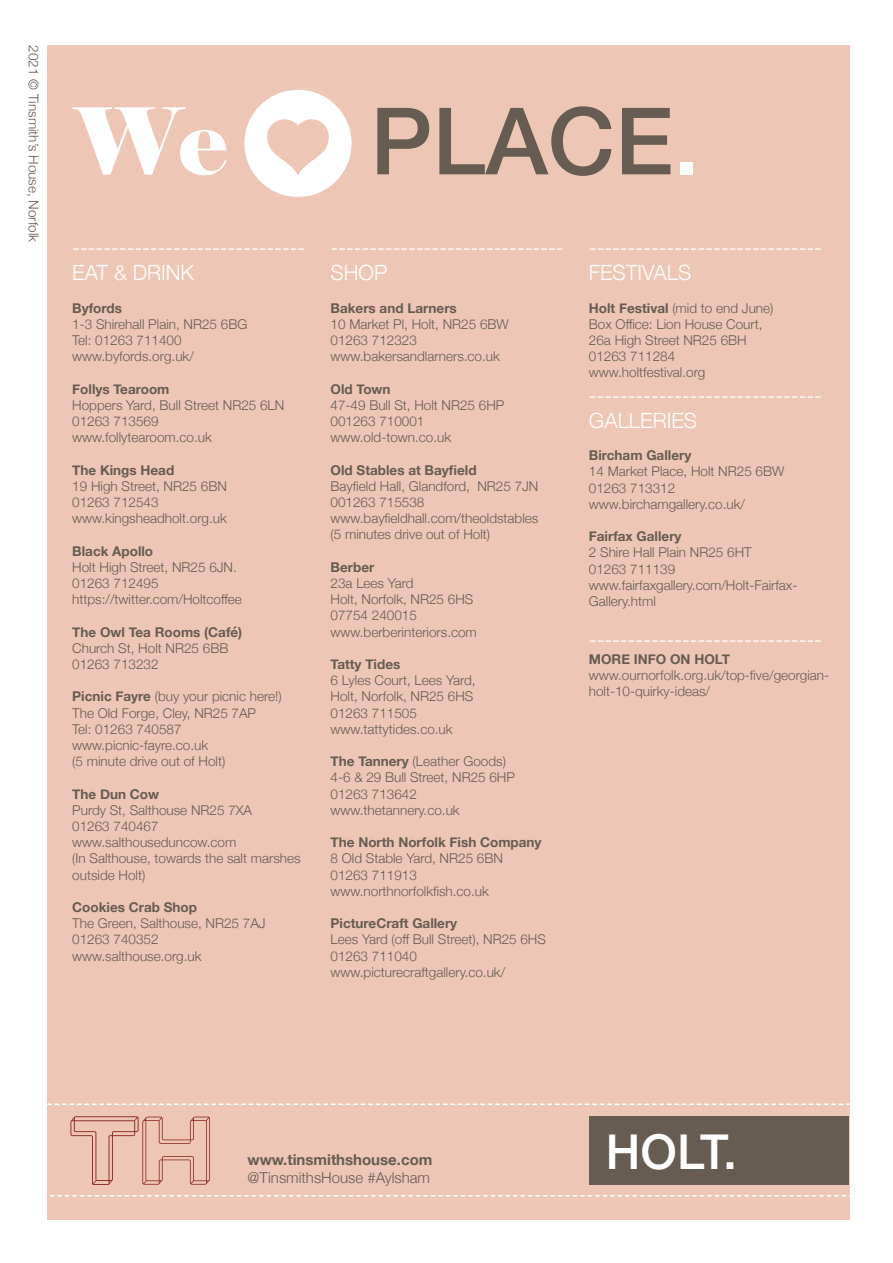
<style>
.page{position:relative;width:893px;height:1263px;background:#fff}
.page>*{position:absolute;margin:0;border:0;box-sizing:border-box;transform-origin:0 0}
.t1{font:500 48px "Helvetica Neue";color:#fff}
.t2{font:300 21px "Helvetica Neue";color:#fff}
.t3{font:300 15px "Helvetica Neue";color:#675c52}
.t4{font:700 15px "Helvetica Neue";color:#675c52}
.t5{font:300 13.5px/16.2px "Helvetica Neue";color:#675c52}
.t6{font:700 13.5px "Helvetica Neue";color:#675c52}
.s1{font-weight:700}
</style>
<div class="page">
<div style="left:47px;top:45px;width:803px;height:1175px;background:#edc6b6"></div>
<svg style="left:47px;top:1103px;width:803px;height:2px"></svg>
<svg style="left:50px;top:1195px;width:800px;height:1px"></svg>
<div style="left:590px;top:1116px;width:259px;height:68px;background:#675c52"></div>
<div style="left:680px;top:162px;width:13px;height:12px;background:#fff"></div>
<svg style="left:377px;top:106px;width:293px;height:70px"></svg>
<svg style="left:72px;top:90px;width:280px;height:107px"></svg>
<svg style="left:70px;top:1116px;width:140px;height:69px"></svg>
<p class="t5" style="left:43px;top:45px;width:198px;rotate:90deg">2021 © Tinsmith’s House, Norfolk</p>
<p class="t2" style="left:72px;top:230px;width:235px">------------------------------</p>
<p class="t2" style="left:72px;top:256px;width:123px">EAT &amp; DRINK</p>
<p class="t6" style="left:72px;top:297px;width:51px">Byfords</p>
<p class="t5" style="left:72px;top:315px;width:177px">1-3 Shirehall Plain, NR25 6BG</p>
<p class="t5" style="left:72px;top:331px;width:111px">Tel: 01263 711400</p>
<p class="t5" style="left:72px;top:347px;width:123px">www.byfords.org.uk/</p>
<p class="t6" style="left:72px;top:378px;width:99px">Follys Tearoom</p>
<p class="t5" style="left:72px;top:396px;width:214px">Hoppers Yard, Bull Street NR25 6LN</p>
<p class="t5" style="left:72px;top:412px;width:88px">01263 713569</p>
<p class="t5" style="left:72px;top:428px;width:141px">www.follytearoom.co.uk</p>
<p class="t6" style="left:72px;top:459px;width:103px">The Kings Head</p>
<p class="t5" style="left:72px;top:477px;width:156px">19 High Street, NR25 6BN</p>
<p class="t5" style="left:72px;top:493px;width:88px">01263 712543</p>
<p class="t5" style="left:72px;top:509px;width:156px">www.kingsheadholt.org.uk</p>
<p class="t6" style="left:72px;top:540px;width:82px">Black Apollo</p>
<p class="t5" style="left:72px;top:558px;width:166px">Holt High Street, NR25 6JN.</p>
<p class="t5" style="left:72px;top:574px;width:88px">01263 712495</p>
<p class="t5" style="left:72px;top:590px;width:171px">https://twitter.com/Holtcoffee</p>
<p class="t6" style="left:72px;top:621px;width:171px">The Owl Tea Rooms (Café)</p>
<p class="t5" style="left:72px;top:639px;width:158px">Church St, Holt NR25 6BB</p>
<p class="t5" style="left:72px;top:655px;width:88px">01263 713232</p>
<p class="t5" style="left:72px;top:687px;width:211px"><span class="s1">Picnic Fayre</span> (buy your picnic here!)</p>
<p class="t5" style="left:72px;top:704px;width:185px">The Old Forge, Cley, NR25 7AP</p>
<p class="t5" style="left:72px;top:720px;width:111px">Tel: 01263 740587</p>
<p class="t5" style="left:72px;top:736px;width:137px">www.picnic-fayre.co.uk</p>
<p class="t5" style="left:72px;top:752px;width:155px">(5 minute drive out of Holt)</p>
<p class="t6" style="left:72px;top:783px;width:88px">The Dun Cow</p>
<p class="t5" style="left:72px;top:801px;width:181px">Purdy St, Salthouse NR25 7XA</p>
<p class="t5" style="left:72px;top:817px;width:88px">01263 740467</p>
<p class="t5" style="left:72px;top:833px;width:166px">www.salthouseduncow.com</p>
<p class="t5" style="left:72px;top:849px;width:230px">(In Salthouse, towards the salt marshes outside Holt)</p>
<p class="t6" style="left:72px;top:896px;width:126px">Cookies Crab Shop</p>
<p class="t5" style="left:72px;top:914px;width:195px">The Green, Salthouse, NR25 7AJ</p>
<p class="t5" style="left:72px;top:930px;width:88px">01263 740352</p>
<p class="t5" style="left:72px;top:947px;width:131px">www.salthouse.org.uk</p>
<p class="t2" style="left:331px;top:230px;width:235px">------------------------------</p>
<p class="t2" style="left:331px;top:256px;width:58px">SHOP</p>
<p class="t6" style="left:331px;top:297px;width:128px">Bakers and Larners</p>
<p class="t5" style="left:331px;top:315px;width:180px">10 Market Pl, Holt, NR25 6BW</p>
<p class="t5" style="left:331px;top:331px;width:88px">01263 712323</p>
<p class="t5" style="left:331px;top:347px;width:171px">www.bakersandlarners.co.uk</p>
<p class="t6" style="left:331px;top:378px;width:61px">Old Town</p>
<p class="t5" style="left:331px;top:396px;width:175px">47-49 Bull St, Holt NR25 6HP</p>
<p class="t5" style="left:331px;top:412px;width:95px">001263 710001</p>
<p class="t5" style="left:331px;top:428px;width:122px">www.old-town.co.uk</p>
<p class="t6" style="left:331px;top:459px;width:147px">Old Stables at Bayfield</p>
<p class="t5" style="left:331px;top:477px;width:209px">Bayfield Hall, Glandford, NR25 7JN</p>
<p class="t5" style="left:331px;top:493px;width:95px">001263 715538</p>
<p class="t5" style="left:331px;top:509px;width:209px">www.bayfieldhall.com/theoldstables</p>
<p class="t5" style="left:331px;top:525px;width:161px">(5 minutes drive out of Holt)</p>
<p class="t6" style="left:331px;top:556px;width:45px">Berber</p>
<p class="t5" style="left:331px;top:574px;width:85px">23a Lees Yard</p>
<p class="t5" style="left:331px;top:590px;width:144px">Holt, Norfolk, NR25 6HS</p>
<p class="t5" style="left:331px;top:606px;width:88px">07754 240015</p>
<p class="t5" style="left:331px;top:623px;width:148px">www.berberinteriors.com</p>
<p class="t6" style="left:331px;top:653px;width:71px">Tatty Tides</p>
<p class="t5" style="left:331px;top:671px;width:147px">6 Lyles Court, Lees Yard,</p>
<p class="t5" style="left:331px;top:687px;width:144px">Holt, Norfolk, NR25 6HS</p>
<p class="t5" style="left:331px;top:704px;width:88px">01263 711505</p>
<p class="t5" style="left:331px;top:720px;width:124px">www.tattytides.co.uk</p>
<p class="t5" style="left:331px;top:752px;width:177px"><span class="s1">The Tannery</span> (Leather Goods)</p>
<p class="t5" style="left:331px;top:768px;width:186px">4-6 &amp; 29 Bull Street, NR25 6HP</p>
<p class="t5" style="left:331px;top:785px;width:88px">01263 713642</p>
<p class="t5" style="left:331px;top:801px;width:131px">www.thetannery.co.uk</p>
<p class="t6" style="left:331px;top:832px;width:212px">The North Norfolk Fish Company</p>
<p class="t5" style="left:331px;top:849px;width:174px">8 Old Stable Yard, NR25 6BN</p>
<p class="t5" style="left:331px;top:866px;width:88px">01263 711913</p>
<p class="t5" style="left:331px;top:882px;width:160px">www.northnorfolkfish.co.uk</p>
<p class="t6" style="left:331px;top:913px;width:128px">PictureCraft Gallery</p>
<p class="t5" style="left:331px;top:930px;width:217px">Lees Yard (off Bull Street), NR25 6HS</p>
<p class="t5" style="left:331px;top:947px;width:88px">01263 711040</p>
<p class="t5" style="left:331px;top:963px;width:176px">www.picturecraftgallery.co.uk/</p>
<p class="t2" style="left:589px;top:230px;width:235px">------------------------------</p>
<p class="t2" style="left:589px;top:256px;width:104px">FESTIVALS</p>
<p class="t5" style="left:589px;top:299px;width:186px"><span class="s1">Holt Festival</span> (mid to end June)</p>
<p class="t5" style="left:589px;top:315px;width:175px">Box Office: Lion House Court,</p>
<p class="t5" style="left:589px;top:331px;width:159px">26a High Street NR25 6BH</p>
<p class="t5" style="left:589px;top:347px;width:88px">01263 711284</p>
<p class="t5" style="left:589px;top:363px;width:118px">www.holtfestival.org</p>
<p class="t2" style="left:589px;top:378px;width:235px">------------------------------</p>
<p class="t2" style="left:589px;top:403px;width:110px">GALLERIES</p>
<p class="t6" style="left:589px;top:445px;width:104px">Bircham Gallery</p>
<p class="t5" style="left:589px;top:462px;width:197px">14 Market Place, Holt NR25 6BW</p>
<p class="t5" style="left:589px;top:479px;width:88px">01263 713312</p>
<p class="t5" style="left:589px;top:495px;width:158px">www.birchamgallery.co.uk/</p>
<p class="t6" style="left:589px;top:526px;width:94px">Fairfax Gallery</p>
<p class="t5" style="left:589px;top:543px;width:164px">2 Shire Hall Plain NR25 6HT</p>
<p class="t5" style="left:589px;top:560px;width:88px">01263 711139</p>
<p class="t5" style="left:589px;top:576px;width:210px">www.fairfaxgallery.com/Holt-Fairfax-<br>Gallery.html</p>
<p class="t2" style="left:589px;top:623px;width:235px">------------------------------</p>
<p class="t6" style="left:589px;top:648px;width:143px">MORE INFO ON HOLT</p>
<p class="t5" style="left:589px;top:666px;width:242px">www.ournorfolk.org.uk/top-five/georgian&shy;holt-10-quirky-ideas/</p>
<p class="t4" style="left:247px;top:1148px;width:186px">www.tinsmithshouse.com</p>
<p class="t3" style="left:247px;top:1165px;width:184px">@TinsmithsHouse #Aylsham</p>
<p class="t1" style="left:606px;top:1114px;width:132px">HOLT.</p>
</div>
